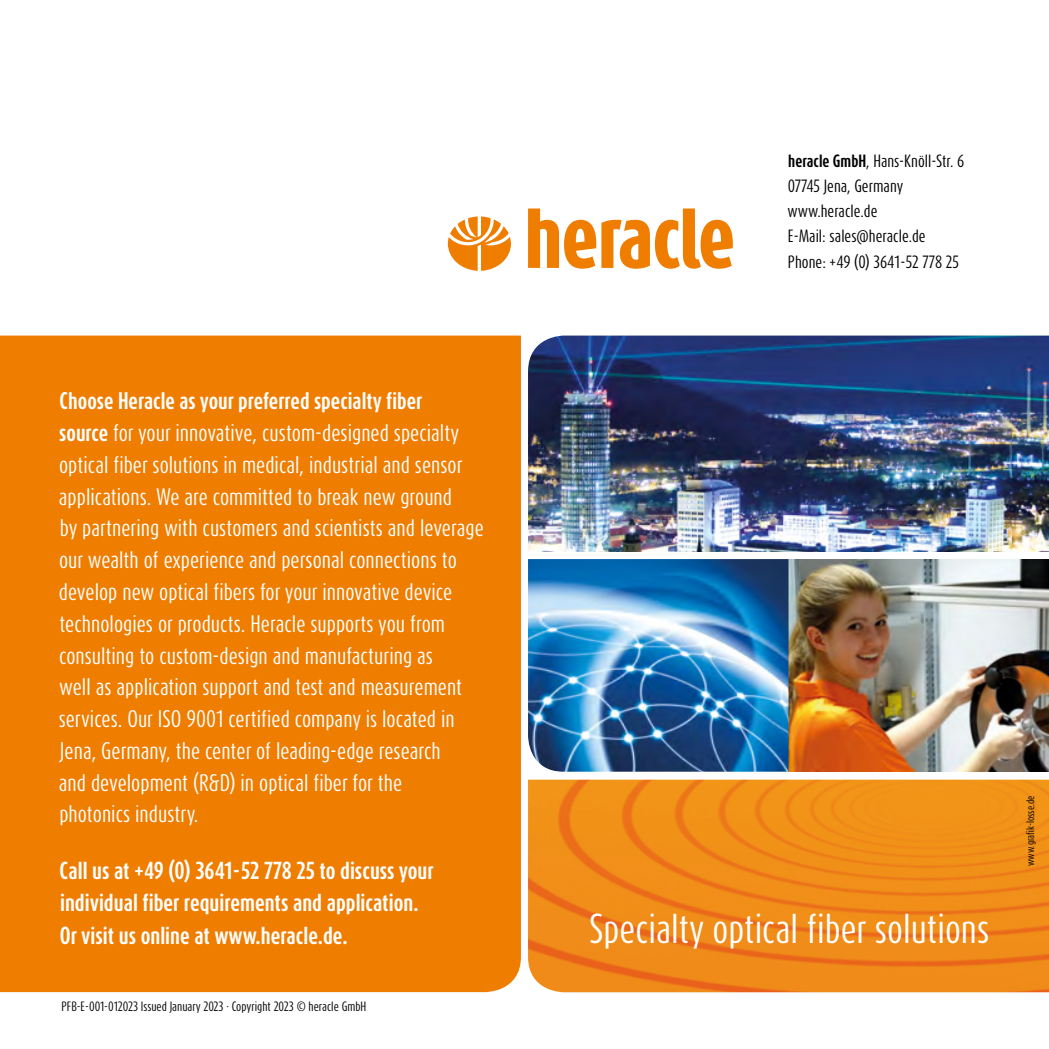
<style>
.page{position:relative;width:1049px;height:1049px;background:#fff}
.page>*{position:absolute;margin:0;border:0;box-sizing:border-box;transform-origin:0 0}
.t1{font:34.75px "Dax Compact OT";color:#fff}
.t2{font:700 20.5px/32.5px "Dax Compact OT";color:#fff}
.t3{font:20px/31.8px "Dax Compact OT";color:#fff}
.t4{font:14.75px "Dax Compact OT";color:#000}
.t5{font:11.25px "Dax Compact OT";color:#000}
.t6{font:9.25px "Dax Compact OT";color:#000}
.s1{font-weight:700}
</style>
<div class="page">
<img style="left:528px;top:559px;width:521px;height:213px">
<svg style="left:528px;top:208px;width:205px;height:61px"></svg>
<svg style="left:448px;top:216px;width:63px;height:55px"></svg>
<img style="left:528px;top:336px;width:521px;height:216px">
<div style="left:0;top:336px;width:521px;height:656px;background:#ef7d00"></div>
<img style="left:528px;top:780px;width:521px;height:212px">
<p class="t3" style="left:59px;top:385px;width:427px"><span class="s1">Choose Heracle as your preferred specialty fiber<br>source</span> for your innovative, custom-designed specialty optical fiber solutions in medical, industrial and sensor applications. We are committed to break new ground<br>by partnering with customers and scientists and leverage our wealth of experience and personal connections to develop new optical fibers for your innovative device technologies or products. Heracle supports you from consulting to custom-design and manufacturing as<br>well as application support and test and measurement services. Our ISO 9001 certified company is located in Jena, Germany, the center of leading-edge research<br>and development (R&amp;D) in optical fiber for the<br>photonics industry.</p>
<p class="t2" style="left:60px;top:854px;width:376px">Call us at +49 (0) 3641-52 778 25 to discuss your individual fiber requirements and application.<br>Or visit us online at www.heracle.de.</p>
<p class="t5" style="left:62px;top:999px;width:306px">PFB-E-001-012023 Issued January 2023 · Copyright 2023 © heracle GmbH</p>
<p class="t4" style="left:788px;top:151px;width:177px"><span class="s1">heracle GmbH</span>, Hans-Knöll-Str. 6</p>
<p class="t4" style="left:788px;top:176px;width:117px">07745 Jena, Germany</p>
<p class="t4" style="left:787px;top:201px;width:91px">www.heracle.de</p>
<p class="t4" style="left:788px;top:226px;width:139px">E-Mail: sales@heracle.de</p>
<p class="t4" style="left:788px;top:252px;width:173px">Phone: +49 (0) 3641-52 778 25</p>
<p class="t1" style="left:589px;top:906px;width:402px">Specialty optical fiber solutions</p>
<p class="t6" style="left:1024px;top:866px;width:72px;rotate:-90deg">www.grafik-losse.de</p>
</div>
